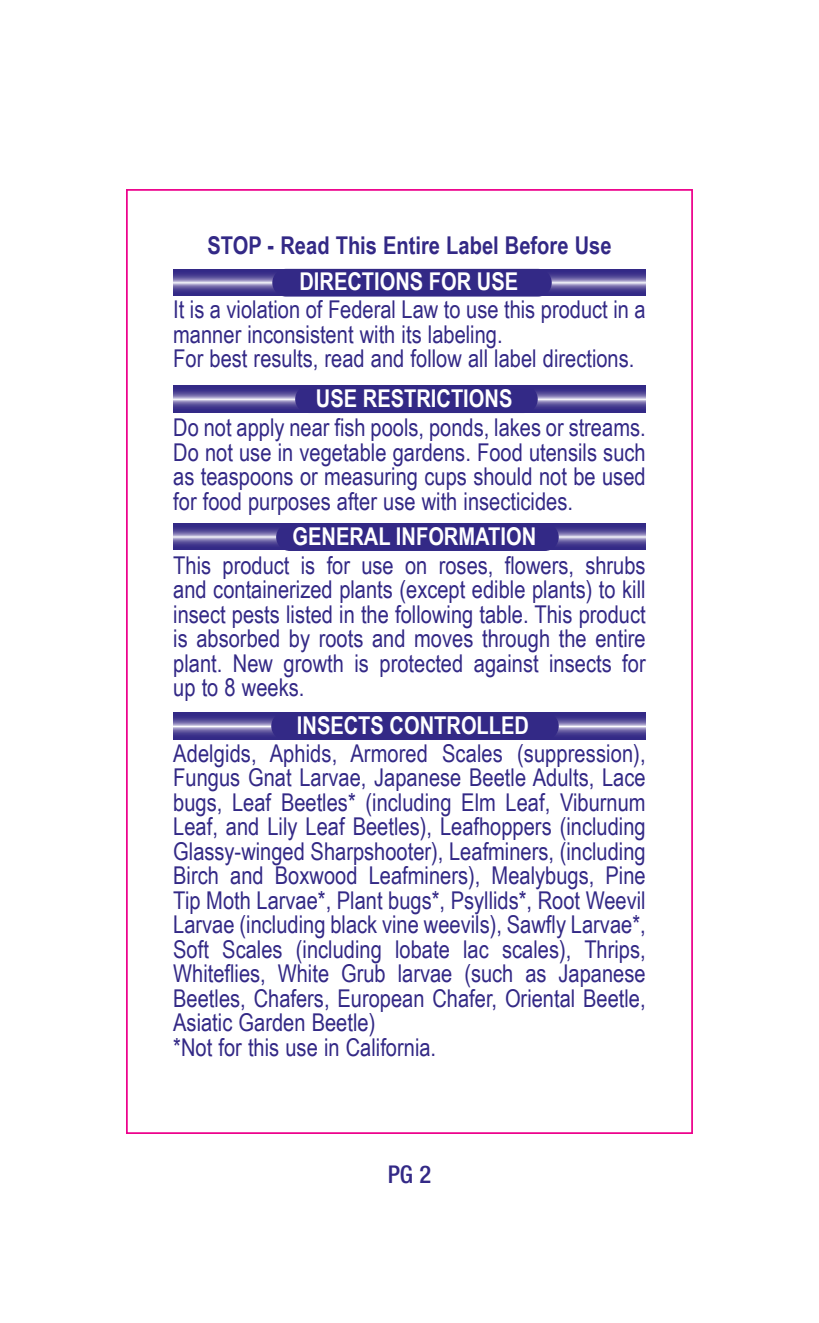
<style>
.page{position:relative;width:819px;height:1323px;background:#fff}
.page>*{position:absolute;margin:0;border:0;box-sizing:border-box;transform-origin:0 0}
.t1{font:24.5px/24.5px "Arial Narrow";color:#332986}
.t2{font:700 24.5px "Arial Narrow";color:#fff}
.t3{font:700 24.5px "Arial Narrow";color:#332986}
.t4{font:500 condensed 24.5px "Helvetica Neue";color:#332986}
</style>
<div class="page">
<svg style="left:173px;top:269px;width:473px;height:27px;background:#6058a0"></svg>
<div style="left:272px;top:269px;width:280px;height:28px;background:#332986;border-radius:14px"></div>
<svg style="left:173px;top:386px;width:473px;height:27px;background:#6158a0"></svg>
<div style="left:295px;top:385px;width:243px;height:28px;background:#332986;border-radius:14px"></div>
<svg style="left:173px;top:524px;width:473px;height:26px;background:#6259a0"></svg>
<div style="left:276px;top:523px;width:283px;height:28px;background:#332986;border-radius:14px"></div>
<svg style="left:173px;top:713px;width:473px;height:27px;background:#6259a1"></svg>
<div style="left:271px;top:712px;width:288px;height:28px;background:#332986;border-radius:14px"></div>
<p class="t3" style="left:207px;top:227px;width:406px">STOP - Read This Entire Label Before Use</p>
<p class="t2" style="left:299px;top:263px;width:220px">DIRECTIONS FOR USE</p>
<p class="t1" style="left:173px;top:297px;width:474px">It is a violation of Federal Law to use this product in a manner inconsistent with its labeling.<br>For best results, read and follow all label directions.</p>
<p class="t2" style="left:316px;top:379px;width:198px">USE RESTRICTIONS</p>
<p class="t1" style="left:173px;top:414px;width:474px;text-align:justify">Do not apply near fish pools, ponds, lakes or streams.<br>Do not use in vegetable gardens. Food utensils such as teaspoons or measuring cups should not be used for food purposes after use with insecticides.</p>
<p class="t2" style="left:293px;top:517px;width:245px">GENERAL INFORMATION</p>
<p class="t1" style="left:173px;top:552px;width:474px;text-align:justify">This product is for use on roses, flowers, shrubs and containerized plants (except edible plants) to kill insect pests listed in the following table. This product is absorbed by roots and moves through the entire plant. New growth is protected against insects for up to 8 weeks.</p>
<p class="t2" style="left:297px;top:706px;width:234px">INSECTS CONTROLLED</p>
<p class="t1" style="left:173px;top:740px;width:474px">Adelgids, Aphids, Armored Scales (suppression), Fungus Gnat Larvae, Japanese Beetle Adults, Lace bugs, Leaf Beetles* (including Elm Leaf, Viburnum Leaf, and Lily Leaf Beetles), Leafhoppers (including Glassy-winged Sharpshooter), Leafminers, (including Birch and Boxwood Leafminers), Mealybugs, Pine Tip Moth Larvae*, Plant bugs*, Psyllids*, Root Weevil Larvae (including black vine weevils), Sawfly Larvae*, Soft Scales (including lobate lac scales), Thrips, Whiteflies, White Grub larvae (such as Japanese Beetles, Chafers, European Chafer, Oriental Beetle, Asiatic Garden Beetle)<br>*Not for this use in California.</p>
<p class="t4" style="left:388px;top:1160px;width:45px">PG 2</p>
</div>
